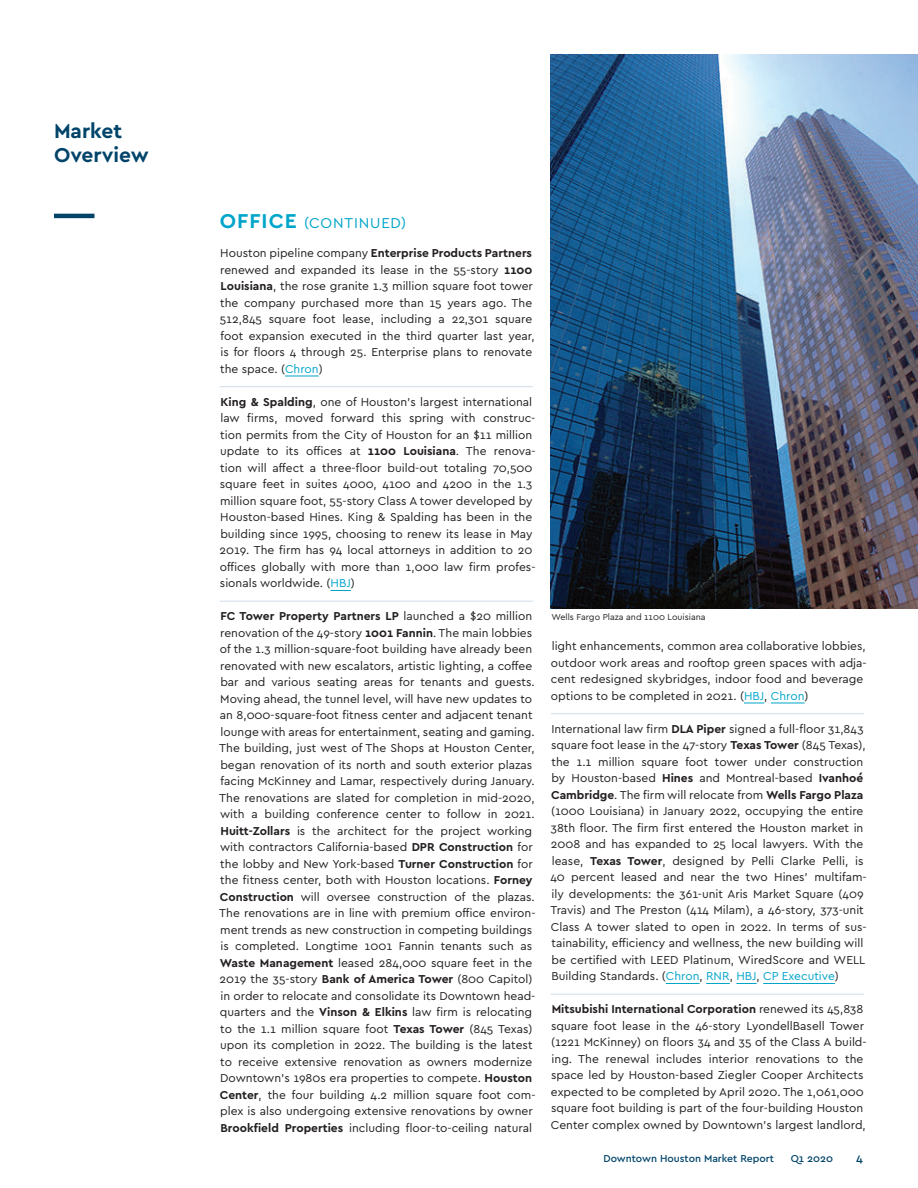
<style>
.page{position:relative;width:918px;height:1188px;background:#fff}
.page>*{position:absolute;margin:0;border:0;box-sizing:border-box;transform-origin:0 0}
.t1{font:700 21px/24px "Cera";color:#00446a}
.t2{font:700 21px "Cera";color:#00a5ca}
.t3{font:15px "Cera";letter-spacing:.055em;color:#00a5ca}
.t4{font:12px/16.5px "Cera";color:#231f20}
.t5{font:500 12px "Cera";color:#00446a}
.t6{font:500 10.5px "Cera";color:#00446a}
.t7{font:9px "Cera";color:#231f20}
.s1{font-weight:700;font-size:21px}
.s2{font-weight:700}
.s3{color:#00a5ca}
</style>
<div class="page">
<hr style="left:54px;top:214px;width:40px;height:4px;background:#00446a">
<hr style="left:220px;top:386px;width:313px;height:1px;background:#d1deea">
<hr style="left:285px;top:376px;width:34px;height:1px;background:#00a5ca">
<hr style="left:220px;top:601px;width:313px;height:1px;background:#d1deea">
<svg style="left:331px;top:590px;width:20px;height:1px"></svg>
<hr style="left:551px;top:713px;width:313px;height:1px;background:#d1deea">
<svg style="left:744px;top:703px;width:20px;height:1px"></svg>
<hr style="left:771px;top:703px;width:34px;height:1px;background:#00a5ca">
<hr style="left:551px;top:994px;width:313px;height:1px;background:#d1deea">
<hr style="left:666px;top:983px;width:34px;height:1px;background:#00a5ca">
<svg style="left:706px;top:983px;width:24px;height:1px"></svg>
<svg style="left:736px;top:983px;width:21px;height:1px"></svg>
<hr style="left:763px;top:983px;width:72px;height:1px;background:#00a5ca">
<img style="left:551px;top:54px;width:367px;height:554px">
<h1 class="t1" style="left:54px;top:118px;width:96px">Market<br>Overview</h1>
<h1 class="t2" style="left:220px;top:207px;width:14px">offic</h1>
<p class="t3" style="left:285px;top:213px;width:123px"><span class="s1">e</span> (continued)</p>
<p class="t4" style="left:220px;top:245px;width:316px">Houston pipeline company <span class="s2">Enterprise Products Partners </span>renewed and expanded its lease in the 55-story <span class="s2">1100<br>Louisiana</span>, the rose granite 1.3 million square foot tower the company purchased more than 15 years ago. The 512,845 square foot lease, including a 22,301 square foot expansion executed in the third quarter last year, is for floors 4 through 25. Enterprise plans to renovate the space. (<span class="s3">Chron</span>)</p>
<p class="t4" style="left:220px;top:393px;width:317px"><span class="s2">King &amp; Spalding</span>, one of Houston’s largest international law firms, moved forward this spring with construc&shy;tion permits from the City of Houston for an $11 million update to its offices at <span class="s2">1100 Louisiana</span>. The renova&shy;tion will affect a three-floor build-out totaling 70,500 square feet in suites 4000, 4100 and 4200 in the 1.3 million square foot, 55-story Class A tower developed by Houston-based Hines. King &amp; Spalding has been in the building since 1995, choosing to renew its lease in May 2019. The firm has 94 local attorneys in addition to 20 offices globally with more than 1,000 law firm profes&shy;sionals worldwide. (<span class="s3">HBJ</span>)</p>
<p class="t4" style="left:219px;top:608px;width:318px"><span class="s2">FC Tower Property Partners LP</span> launched a $20 million renovation of the 49-story <span class="s2">1001 Fannin</span>. The main lobbies of the 1.3 million-square-foot building have already been renovated with new escalators, artistic lighting, a coffee bar and various seating areas for tenants and guests.<br>Moving ahead, the tunnel level, will have new updates to an 8,000-square-foot fitness center and adjacent tenant lounge with areas for entertainment, seating and gaming.<br>The building, just west of The Shops at Houston Center, began renovation of its north and south exterior plazas facing McKinney and Lamar, respectively during January.<br>The renovations are slated for completion in mid-2020, with a building conference center to follow in 2021.<br><span class="s2">Huitt-Zollars</span> is the architect for the project working with contractors California-based <span class="s2">DPR Construction</span> for the lobby and N ew York-based <span class="s2">Turner Construction</span> for the fitness center, both with Houston locations. <span class="s2">Forney Construction</span> will oversee construction of the plazas.<br>The renovations are in line with premium office environ&shy;ment trends as new construction in competing buildings is completed. Longtime 1001 Fannin tenants such as <span class="s2">Waste Management</span> leased 284,000 square feet in the 2019 the 35-story <span class="s2">Bank of America Tower</span> (800 Capitol) in order to relocate and consolidate its Downtown head&shy;quarters and the <span class="s2">Vinson &amp; Elkins</span> law firm is relocating to the 1.1 million square foot <span class="s2">Texas Tower</span> (845 Texas) upon its completion in 2022. The building is the latest to receive extensive renovation as owners modernize Downtown’s 1980s era properties to compete. <span class="s2">Houston Center</span>, the four building 4.2 million square foot com&shy;plex is also undergoing extensive renovations by owner <span class="s2">Brookfield Properties</span> including floor-to-ceiling natural</p>
<p class="t7" style="left:551px;top:611px;width:156px">Wells Fargo Plaza and 1100 Louisiana</p>
<p class="t4" style="left:551px;top:638px;width:317px">light enhancements, common area collaborative lobbies, outdoor work areas and rooftop green spaces with adja&shy;cent redesigned skybridges, indoor food and beverage options to be completed in 2021. (<span class="s3">HBJ</span>, <span class="s3">Chron</span>)</p>
<p class="t4" style="left:550px;top:720px;width:318px">I nternational law firm <span class="s2">DLA Piper</span> signed a full-floor 31,843 square foot lease in the 47-story <span class="s2">Texas Tower</span> (845 Texas), the 1.1 million square foot tower under construction by Houston-based <span class="s2">Hines</span> and Montreal-based <span class="s2">Ivanhoé Cambridge</span>. The firm will relocate from <span class="s2">Wells Fargo Plaza </span>(1000 Louisiana) in January 2022, occupying the entire 38th floor. The firm first entered the Houston market in 2008 and has expanded to 25 local lawyers. With the lease, <span class="s2">Texas Tower</span>, designed by Pelli Clarke Pelli, is 40 percent leased and near the two Hines’ multifam&shy;ily developments: the 361-unit Aris Market Square (409<br>Travis) and The Preston (414 Milam), a 46-story, 373-unit Class A tower slated to open in 2022. I n terms of sus&shy;tainability, efficiency and wellness, the new building will be certified with LEED</p>
<p class="t4" style="left:551px;top:951px;width:315px;text-indent:132px">Platinum, WiredScore and WELL<br>Building Standards. (<span class="s3">Chron</span>, <span class="s3">RN R</span>, <span class="s3">HBJ</span>, <span class="s3">CP Executive</span>)</p>
<p class="t4" style="left:551px;top:1001px;width:317px"><span class="s2">Mitsubishi International Corporation</span> renewed its 45,838 square foot lease in the 46-story LyondellBasell Tower (1221 McKinney) on floors 34 and 35 of the Class A build&shy;ing. The renewal includes interior renovations to the space led by Houston-based Ziegler Cooper Architects expected to be completed by April 2020. The 1,061,000 square foot building is part of the four-building Houston Center complex owned by Downtown’s largest landlord,</p>
<p class="t6" style="left:603px;top:1151px;width:172px">Downtown Houston Market Report</p>
<p class="t6" style="left:791px;top:1151px;width:44px">Q1 2020</p>
<p class="t5" style="left:856px;top:1150px;width:8px">4</p>
</div>
